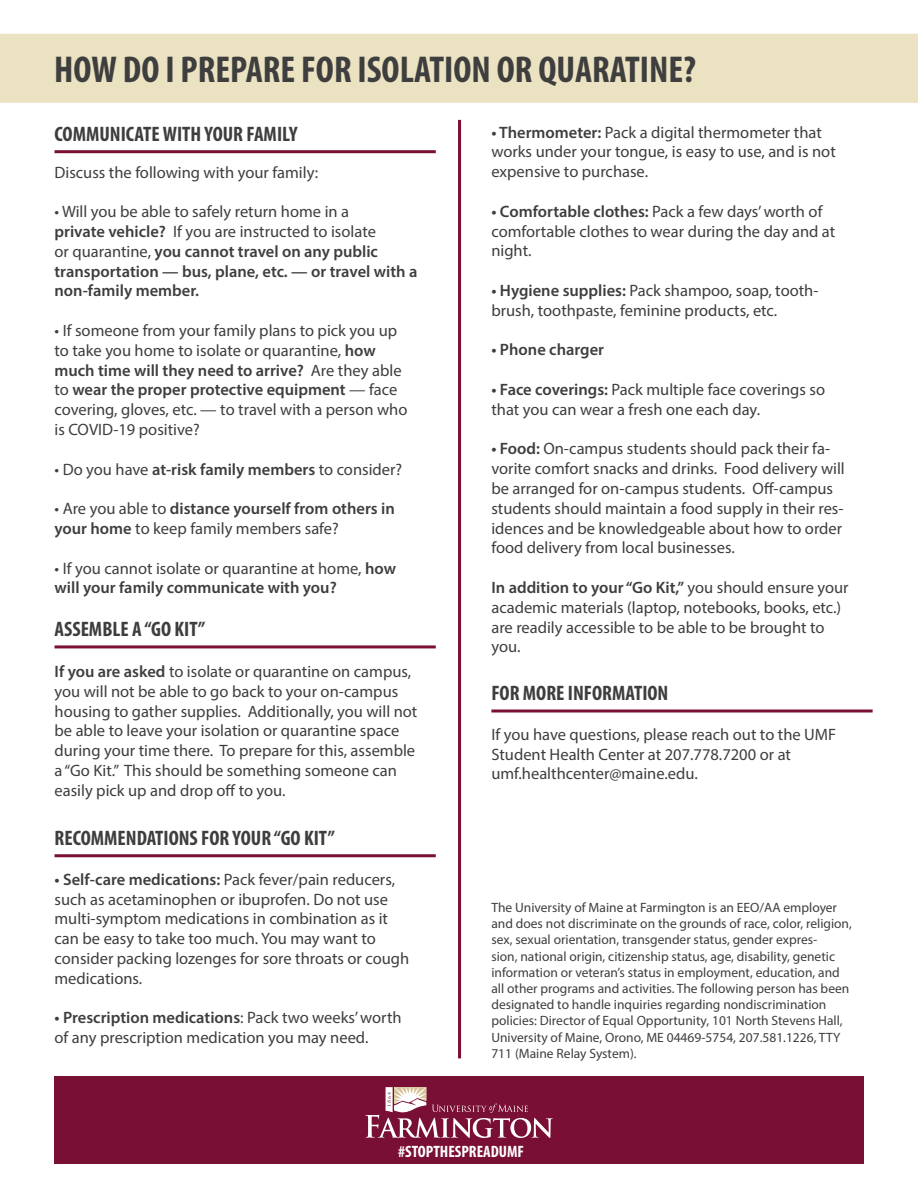
<style>
.page{position:relative;width:918px;height:1188px;background:#fff}
.page>*{position:absolute;margin:0;border:0;box-sizing:border-box;transform-origin:0 0}
.t1{font:700 condensed 37.5px "Myriad Pro";color:#3e3e3f}
.t2{font:700 condensed 21px "Myriad Pro";color:#3e3e3f}
.t3{font:16.5px/19.8px "Myriad Pro";color:#3e3e3f}
.t4{font:600 16.5px/19.8px "Myriad Pro";color:#3e3e3f}
.t5{font:700 condensed 16.5px "Myriad Pro";color:#fff}
.t6{font:13.5px/16.2px "Myriad Pro";color:#3e3e3f}
.s1{font-weight:400}
.s2{font-weight:600}
</style>
<div class="page">
<div style="left:0;top:34px;width:918px;height:69px;background:#ebe2c1"></div>
<div style="left:54px;top:1076px;width:810px;height:88px;background:#790f34"></div>
<svg style="left:365px;top:1087px;width:188px;height:51px"></svg>
<hr style="left:458px;top:120px;width:3px;height:938px;background:#790f34">
<hr style="left:491px;top:710px;width:382px;height:2px;background:#790f34">
<hr style="left:55px;top:150px;width:381px;height:3px;background:#790f34">
<hr style="left:55px;top:645px;width:381px;height:3px;background:#790f34">
<hr style="left:55px;top:854px;width:381px;height:3px;background:#790f34">
<p class="t1" style="left:54px;top:46px;width:643px">HOW DO I PREPARE FOR ISOLATION OR QUARATINE?</p>
<p class="t2" style="left:55px;top:121px;width:245px">COMMUNICATE WITH YOUR FAMILY</p>
<p class="t3" style="left:55px;top:162px;width:265px">Discuss the following with your family:</p>
<p class="t4" style="left:55px;top:201px;width:364px"><span class="s1">• Will you be able to safely return home in a<br></span>private vehicle? <span class="s1">If you are instructed to isolate<br>or quarantine,</span> you cannot travel on any public transportation — bus, plane, etc. — or travel with a non-family member.</p>
<p class="t3" style="left:55px;top:320px;width:354px">• If someone from your family plans to pick you up to take you home to isolate or quarantine, <span class="s2">how much time will they need to arrive?</span> Are they able to <span class="s2">wear the proper protective equipment</span> — face covering, gloves, etc. — to travel with a person who is COVID-19 positive?</p>
<p class="t3" style="left:55px;top:459px;width:349px">• Do you have <span class="s2">at-risk family members</span> to consider?</p>
<p class="t3" style="left:55px;top:499px;width:342px">• Are you able to <span class="s2">distance yourself from others in your home</span> to keep family members safe?</p>
<p class="t3" style="left:55px;top:558px;width:343px">• If you cannot isolate or quarantine at home, <span class="s2">how will your family communicate with you?</span></p>
<p class="t2" style="left:55px;top:616px;width:152px">ASSEMBLE A “GO KIT”</p>
<p class="t3" style="left:55px;top:661px;width:364px"><span class="s2">If you are asked</span> to isolate or quarantine on campus, you will not be able to go back to your on-campus housing to gather supplies. Additionally, you will not be able to leave your isolation or quarantine space during your time there. To prepare for this, assemble a “Go Kit.” This should be something someone can easily pick up and drop off to you.</p>
<p class="t2" style="left:55px;top:825px;width:282px">RECOMMENDATIONS FOR YOUR “GO KIT”</p>
<p class="t3" style="left:55px;top:869px;width:356px"><span class="s2">• Self-care medications:</span> Pack fever/pain reducers, such as acetaminophen or ibuprofen. Do not use multi-symptom medications in combination as it can be easy to take too much. You may want to consider packing lozenges for sore throats or cough medications.</p>
<p class="t3" style="left:55px;top:1008px;width:349px"><span class="s2">• Prescription medications</span>: Pack two weeks’ worth of any prescription medication you may need.</p>
<p class="t3" style="left:491px;top:122px;width:346px"><span class="s2">• Thermometer:</span> Pack a digital thermometer that works under your tongue, is easy to use, and is not expensive to purchase.</p>
<p class="t3" style="left:491px;top:201px;width:345px"><span class="s2">• Comfortable clothes:</span> Pack a few days’ worth of comfortable clothes to wear during the day and at night.</p>
<p class="t3" style="left:491px;top:280px;width:329px"><span class="s2">• Hygiene supplies:</span> Pack shampoo, soap, tooth&shy;brush, toothpaste, feminine products, etc.</p>
<p class="t4" style="left:491px;top:340px;width:114px">• Phone charger</p>
<p class="t3" style="left:491px;top:379px;width:335px"><span class="s2">• Face coverings:</span> Pack multiple face coverings so that you can wear a fresh one each day.</p>
<p class="t3" style="left:491px;top:439px;width:355px"><span class="s2">• Food:</span> On-campus students should pack their fa&shy;vorite comfort snacks and drinks. Food delivery will be arranged for on-campus students. Off-campus students should maintain a food supply in their res&shy;idences and be knowledgeable about how to order food delivery from local businesses.</p>
<p class="t3" style="left:491px;top:577px;width:359px"><span class="s2">In addition to your “Go Kit,”</span> you should ensure your academic materials (laptop, notebooks, books, etc.) are readily accessible to be able to be brought to you.</p>
<p class="t2" style="left:491px;top:680px;width:179px">FOR MORE INFORMATION</p>
<p class="t3" style="left:491px;top:724px;width:346px">If you have questions, please reach out to the UMF<br>Student Health Center at 207.778.7200 or at</p>
<p class="t3" style="left:491px;top:764px;width:208px">umf.healthcenter@maine.edu.</p>
<p class="t6" style="left:491px;top:899px;width:362px">The University of Maine at Farmington is an EEO/AA employer and does not discriminate on the grounds of race, color, religion, sex, sexual orientation, transgender status, gender expres-<br>sion, national origin, citizenship status, age, disability, genetic information or veteran’s status in employment, education, and all other programs and activities. The following person has been designated to handle inquiries regarding nondiscrimination policies: Director of Equal Opportunity, 101 North Stevens Hall, University of Maine, Orono, ME 04469-5754, 207.581.1226, TTY 711 (Maine Relay System).</p>
<p class="t5" style="left:398px;top:1141px;width:127px">#STOPTHESPREADUMF</p>
</div>
